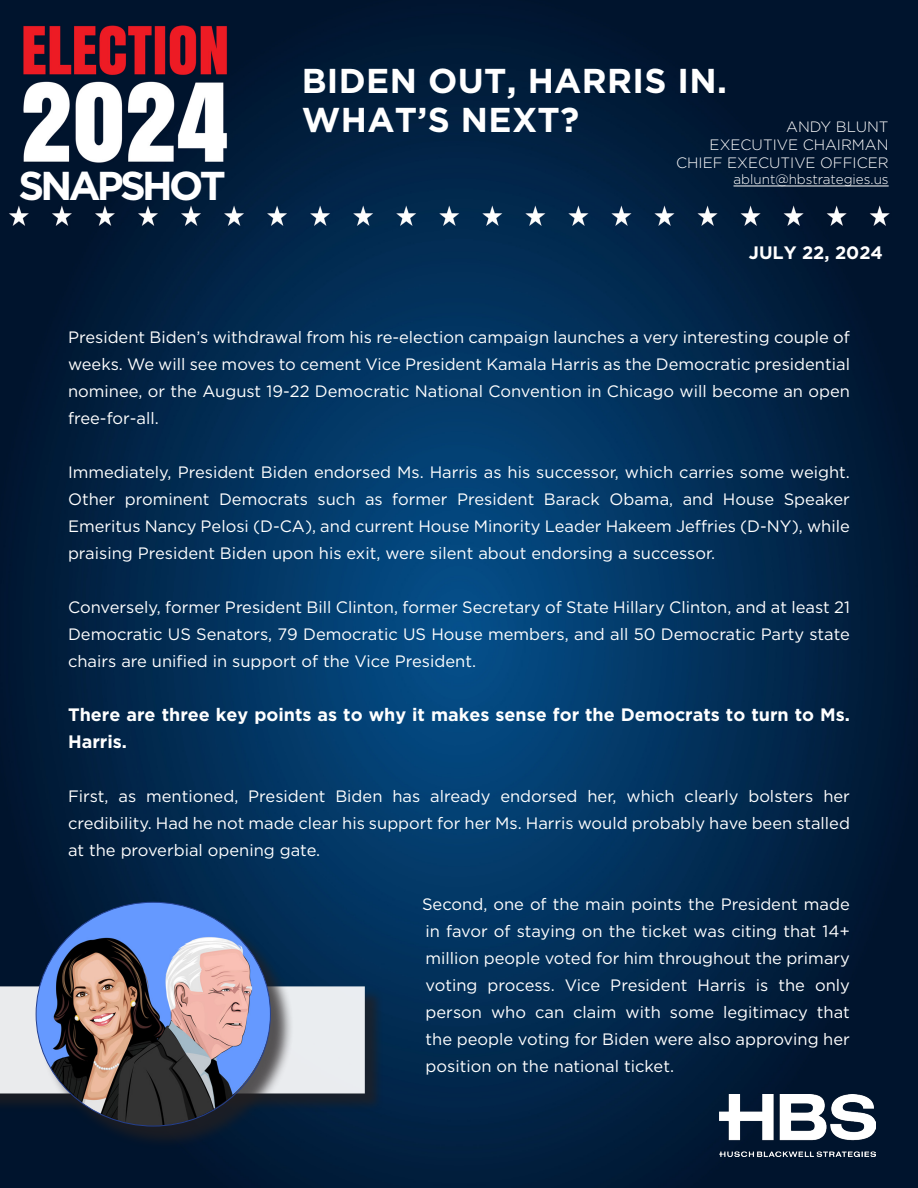
<style>
.page{position:relative;width:918px;height:1188px;background:#fff}
.page>*{position:absolute;margin:0;border:0;box-sizing:border-box;transform-origin:0 0}
.t1{font:700 40.2px "Gotham";letter-spacing:-.09em;color:#fff}
.t2{font:700 34.5px "Gotham";letter-spacing:.01em;color:#fff}
.t3{font:700 18px/27px "Gotham";color:#fff}
.t4{font:16.5px/27px "Gotham";color:#fff;text-align:justify}
.t5{font:300 15px "Gotham";color:#fff}
.t6{font:300 13.5px "Gotham";color:#fff}
</style>
<div class="page">
<img style="left:0;top:0;width:918px;height:1188px">
<img style="left:720px;top:1094px;width:155px;height:62px">
<hr style="left:734px;top:186px;width:155px;height:1px;background:#fff">
<div style="left:0;top:989px;width:383px;height:123px;background:#231f20;opacity:.75"></div>
<div style="left:0;top:986px;width:365px;height:108px;background:#eaedf0"></div>
<div style="left:39px;top:905px;width:255px;height:244px;background:#231f20;opacity:.75"></div>
<img style="left:36px;top:902px;width:234px;height:224px">
<p class="t1" style="left:18px;top:162px;width:209px">SNAPSHOT</p>
<p class="t2" style="left:302px;top:61px;width:427px">BIDEN OUT, HARRIS IN.</p>
<p class="t2" style="left:302px;top:100px;width:279px">WHAT’S NEXT?</p>
<p class="t5" style="left:786px;top:119px;width:104px">ANDY BLUNT</p>
<p class="t5" style="left:710px;top:137px;width:181px">EXECUTIVE CHAIRMAN</p>
<p class="t5" style="left:676px;top:155px;width:214px">CHIEF EXECUTIVE OFFICER</p>
<p class="t6" style="left:734px;top:172px;width:157px">ablunt@hbstrategies.us</p>
<p class="t3" style="left:749px;top:239px;width:136px">JULY 22, 2024</p>
<p class="t4" style="left:68px;top:323px;width:784px">President Biden’s withdrawal from his re-election campaign launches a very interesting couple of weeks. We will see moves to cement Vice President Kamala Harris as the Democratic presidential nominee, or the August 19-22 Democratic National Convention in Chicago will become an open free-for-all.</p>
<p class="t4" style="left:68px;top:458px;width:783px">Immediately, President Biden endorsed Ms. Harris as his successor, which carries some weight.<br>Other prominent Democrats such as former President Barack Obama, and House Speaker Emeritus Nancy Pelosi (D-CA), and current House Minority Leader Hakeem Jeffries (D-NY), while praising President Biden upon his exit, were silent about endorsing a successor.</p>
<p class="t4" style="left:68px;top:593px;width:783px">Conversely, former President Bill Clinton, former Secretary of State Hillary Clinton, and at least 21<br>Democratic US Senators, 79 Democratic US House members, and all 50 Democratic Party state chairs are unified in support of the Vice President.</p>
<p class="t3" style="left:68px;top:700px;width:783px">There are three key points as to why it makes sense for the Democrats to turn to Ms.<br>Harris.</p>
<p class="t4" style="left:68px;top:782px;width:783px">First, as mentioned, President Biden has already endorsed her, which clearly bolsters her credibility. Had he not made clear his support for her Ms. Harris would probably have been stalled at the proverbial opening gate.</p>
<p class="t4" style="left:422px;top:890px;width:429px">Second, one of the main points the President made in favor of staying on the ticket was citing that 14+ million people voted for him throughout the primary voting process. Vice President Harris is the only person who can claim with some legitimacy that the people voting for Biden were also approving her position on the national ticket.</p>
</div>
